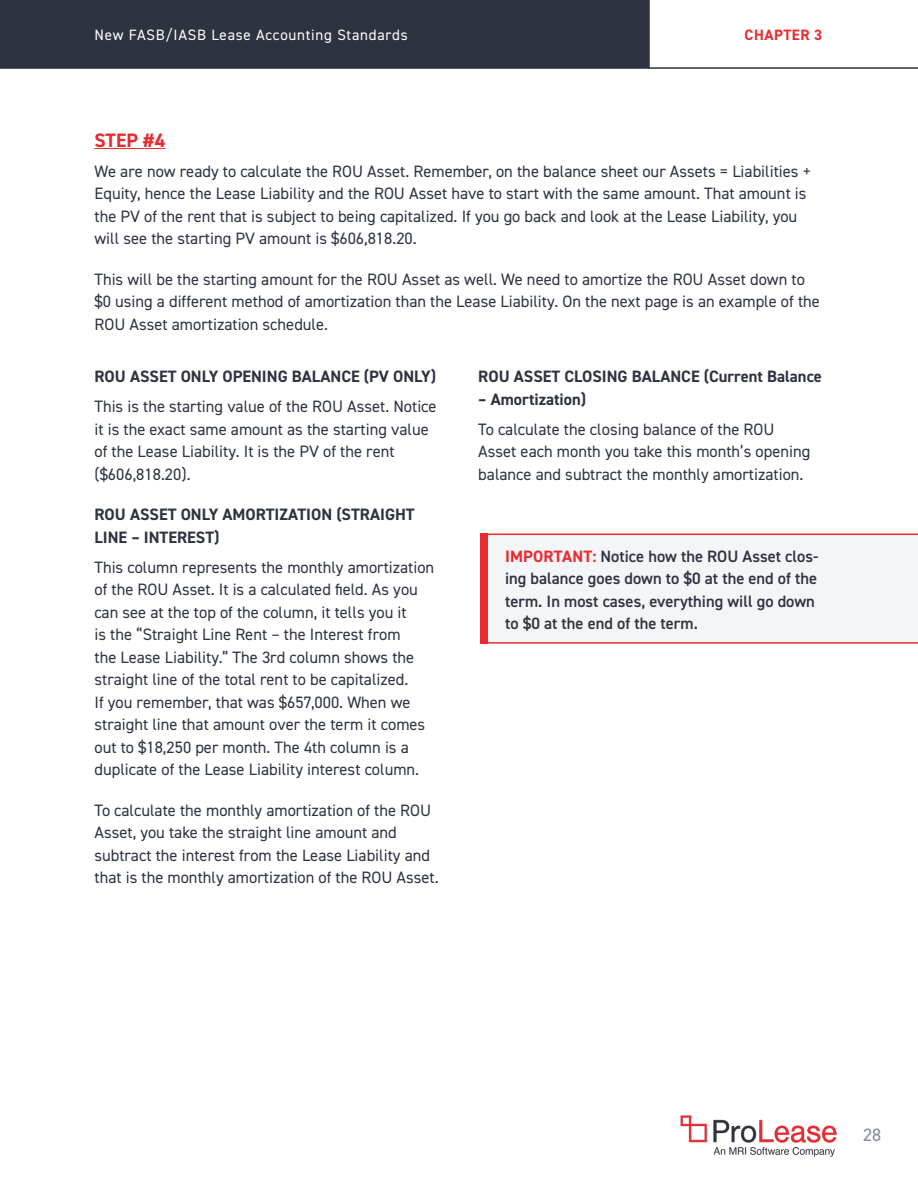
<style>
.page{position:relative;width:918px;height:1188px;background:#fff}
.page>*{position:absolute;margin:0;border:0;box-sizing:border-box;transform-origin:0 0}
.t1{font:700 19.5px "DIN2014";color:#ea2a2e}
.t2{font:18px "DIN2014";color:#878a97}
.Body_Copy{font:16.5px/22.5px "DIN2014";color:#2e3340}
.t3{font:600 16.5px/22.5px "DIN2014";color:#2e3340}
.Body_Copy-2{font:700 16.5px/22.5px "DIN2014";color:#2e3340}
.t4{font:15px "DIN2014";letter-spacing:.05em;color:#fff}
.t5{font:700 15px "DIN2014";letter-spacing:.035em;color:#ea2a2e}
.s1{font-weight:700}
.s2{font-weight:700;color:#ea2a2e}
</style>
<div class="page">
<svg style="left:650px;top:67px;width:268px;height:2px"></svg>
<div style="left:0;top:0;width:650px;height:69px;background:#2e3340"></div>
<img style="left:681px;top:1116px;width:155px;height:41px">
<hr style="left:94px;top:148px;width:71px;height:1px;background:#ea2a2e">
<div style="left:487px;top:534px;width:431px;height:110px;background:#f4f5f6"></div>
<div style="left:480px;top:534px;width:7px;height:110px;background:#ea2a2e"></div>
<p class="t4" style="left:94px;top:26px;width:315px">New FASB/IASB Lease Accounting Standards</p>
<p class="t5" style="left:745px;top:25px;width:79px">CHAPTER 3</p>
<p class="t1" style="left:94px;top:127px;width:72px">STEP #4</p>
<p class="Body_Copy" style="left:94px;top:159px;width:718px">We are now ready to calculate the ROU Asset. Remember, on the balance sheet our Assets = Liabilities + Equity, hence the Lease Liability and the ROU Asset have to start with the same amount. That amount is the PV of the rent that is subject to being capitalized. If you go back and look at the Lease Liability, you will see the starting PV amount is $606,818.20.</p>
<p class="Body_Copy" style="left:94px;top:267px;width:727px">This will be the starting amount for the ROU Asset as well. We need to amortize the ROU Asset down to $0 using a different method of amortization than the Lease Liability. On the next page is an example of the<br>ROU Asset amortization schedule.</p>
<p class="Body_Copy" style="left:94px;top:361px;width:344px;line-height:30px"><span class="s1">ROU ASSET ONLY OPENING BALANCE (PV ONLY)<br></span>This is the starting value of the ROU Asset. Notice</p>
<p class="Body_Copy" style="left:94px;top:417px;width:336px">it is the exact same amount as the starting value of the Lease Liability. It is the PV of the rent ($606,818.20).</p>
<p class="Body_Copy-2" style="left:94px;top:503px;width:322px">ROU ASSET ONLY AMORTIZATION (STRAIGHT<br>LINE – INTEREST)</p>
<p class="Body_Copy" style="left:94px;top:555px;width:341px">This column represents the monthly amortization of the ROU Asset. It is a calculated field. As you can see at the top of the column, it tells you it<br>is the “Straight Line Rent – the Interest from<br>the Lease Liability.” The 3rd column shows the straight line of the total rent to be capitalized.<br>If you remember, that was $657,000. When we straight line that amount over the term it comes out to $18,250 per month. The 4th column is a duplicate of the Lease Liability interest column.</p>
<p class="Body_Copy" style="left:94px;top:798px;width:346px">To calculate the monthly amortization of the ROU Asset, you take the straight line amount and subtract the interest from the Lease Liability and that is the monthly amortization of the ROU Asset.</p>
<p class="Body_Copy-2" style="left:478px;top:365px;width:345px">ROU ASSET CLOSING BALANCE (Current Balance</p>
<p class="Body_Copy" style="left:478px;top:384px;width:298px;line-height:30px"><span class="s1">– Amortization)<br></span>To calculate the closing balance of the ROU</p>
<p class="Body_Copy" style="left:478px;top:440px;width:334px">Asset each month you take this month’s opening balance and subtract the monthly amortization.</p>
<p class="t3" style="left:505px;top:544px;width:315px"><span class="s2">IMPORTANT:</span> Notice how the ROU Asset clos&shy;ing balance goes down to $0 at the end of the term. In most cases, everything will go down to $0 at the end of the term.</p>
<p class="t2" style="left:863px;top:1124px;width:19px">28</p>
</div>
